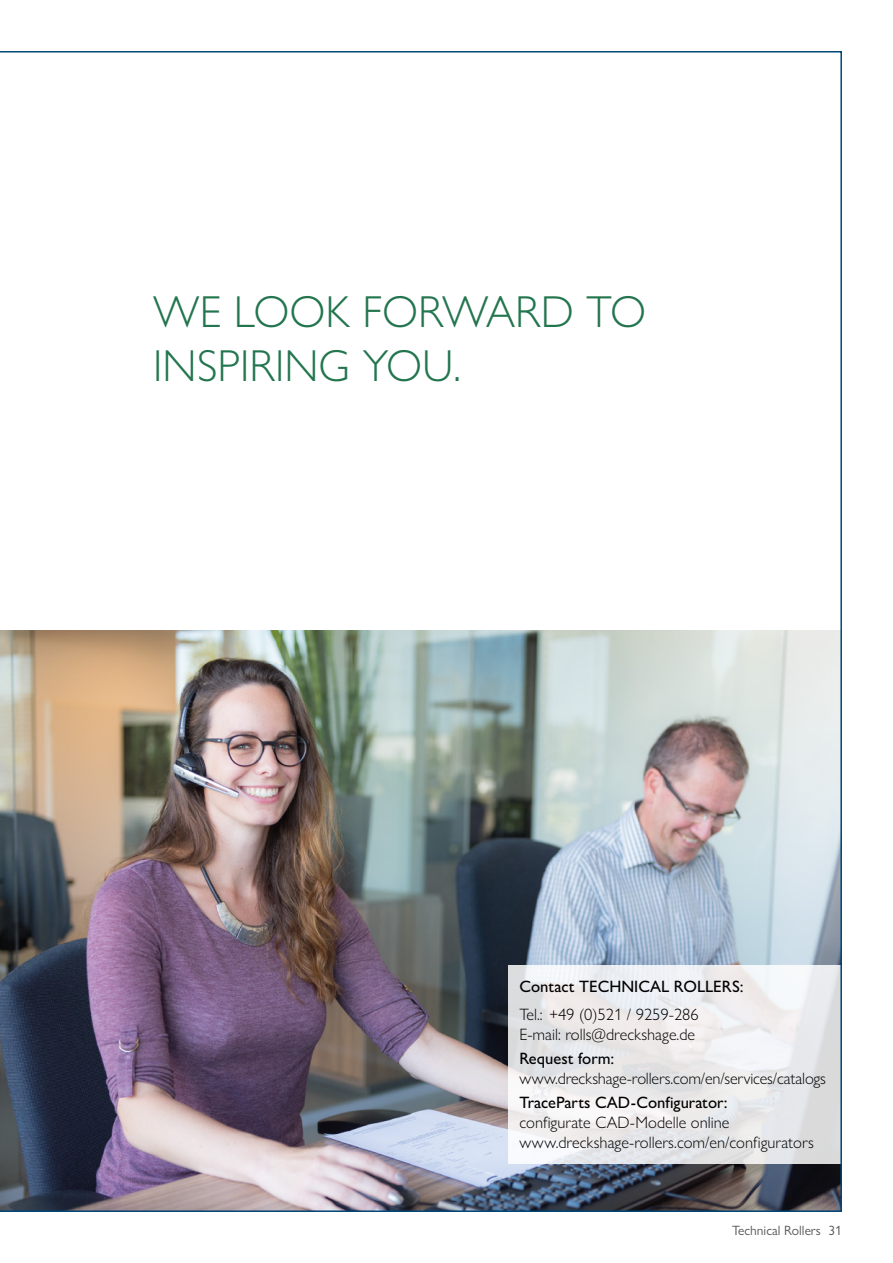
<style>
.page{position:relative;width:893px;height:1263px;background:#fff}
.page>*{position:absolute;margin:0;border:0;box-sizing:border-box;transform-origin:0 0}
.t1{font:300 45px/54px "Gill Sans Nova";color:#23754e}
.t2{font:300 16.5px/19.8px "Gill Sans Nova";color:#000}
.t3{font:500 16.5px "Gill Sans Nova";color:#000}
.t4{font:13.5px "Gill Sans Nova";color:#575756}
</style>
<div class="page">
<img style="left:0;top:51px;width:842px;height:1161px">
<h1 class="t1" style="left:153px;top:285px;width:494px">WE LOOK FORWARD TO<br>INSPIRING YOU.</h1>
<p class="t3" style="left:519px;top:976px;width:226px">Contact TECHNICAL ROLLERS:</p>
<p class="t2" style="left:519px;top:1004px;width:181px">Tel.: +49 (0)521 / 9259-286<br>E-mail: rolls@dreckshage.de</p>
<p class="t3" style="left:519px;top:1048px;width:96px">Request form:</p>
<p class="t2" style="left:519px;top:1068px;width:308px">www.dreckshage-rollers.com/en/services/catalogs</p>
<p class="t3" style="left:519px;top:1092px;width:210px">TraceParts CAD-Configurator:</p>
<p class="t2" style="left:519px;top:1112px;width:296px">configurate CAD-Modelle online www.dreckshage-rollers.com/en/configurators</p>
<p class="t4" style="left:732px;top:1222px;width:111px">Technical Rollers 31</p>
</div>
